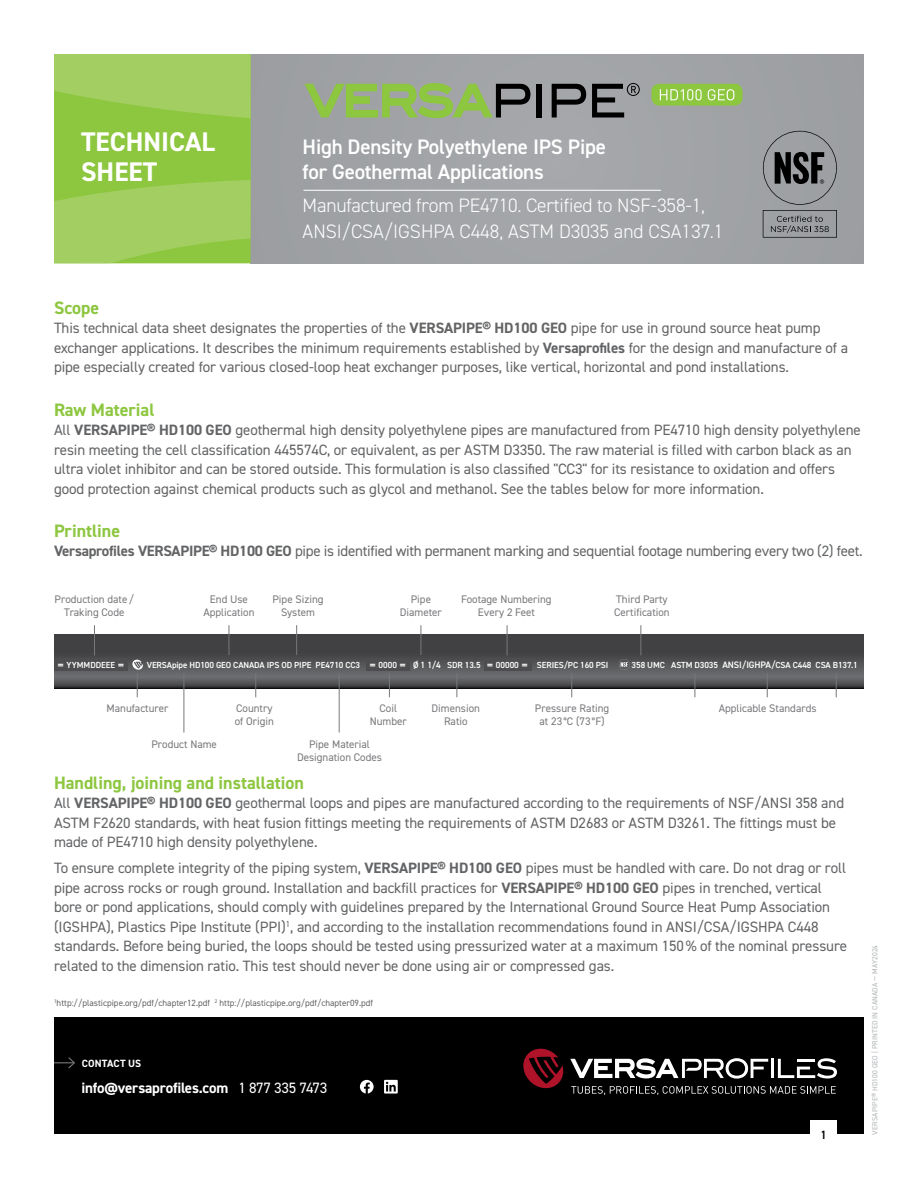
<style>
.page{position:relative;width:918px;height:1188px;background:#fff}
.page>*{position:absolute;margin:0;border:0;box-sizing:border-box;transform-origin:0 0}
.t1{font:700 27px/30px "DIN2014";color:#fff}
.t2{font:600 21px/25.2px "DIN2014";letter-spacing:-.01em;color:#fff}
.t3{font:300 19.5px/25.5px "DIN2014";letter-spacing:-.01em;color:#fff}
.t4{font:700 18px "DIN2014";color:#8dc63f}
.t5{font:15px/19.5px "DIN2014";letter-spacing:-.005em;color:#636466}
.t6{font:700 15px "DIN2014";letter-spacing:-.015em;color:#fff}
.t7{font:600 12px "DIN2014";color:#000}
.t8{font:10.95px/13.2px "DIN2014";color:#77787b;text-align:center}
.t9{font:700 10.5px "DIN2014";letter-spacing:.01em;color:#fff}
.t10{font:9px "DIN2014";color:#636466}
.t11{font:600 8.85px "DIN2014";letter-spacing:-.01em;color:#fff}
.t12{font:7.5px "DIN2014";letter-spacing:.01em;color:#b1b4b6}
.s1{font-weight:700}
.s2{font-size:9px}
.s3{font-size:9.45px}
.s4{font-weight:400}
</style>
<div class="page">
<div style="left:251px;top:54px;width:613px;height:209px;background:#a0a3a6"></div>
<hr style="left:303px;top:190px;width:358px;height:1px;background:#fff">
<div style="left:536px;top:84px;width:5px;height:33px;background:#000"></div>
<svg style="left:552px;top:84px;width:34px;height:33px"></svg>
<svg style="left:305px;top:83px;width:225px;height:35px"></svg>
<div style="left:651px;top:84px;width:91px;height:22px;background:#8dc63f;border-radius:8px"></div>
<svg style="left:592px;top:83px;width:48px;height:34px"></svg>
<svg style="left:660px;top:89px;width:42px;height:11px"></svg>
<svg style="left:708px;top:89px;width:26px;height:11px"></svg>
<svg style="left:763px;top:131px;width:74px;height:107px"></svg>
<svg style="left:54px;top:54px;width:197px;height:209px;background:#99ca52"></svg>
<div style="left:54px;top:1017px;width:810px;height:117px;background:#000"></div>
<hr style="left:32px;top:1062px;width:42px;height:1px;background:#77787b">
<svg style="left:67px;top:1057px;width:8px;height:12px"></svg>
<div style="left:28px;top:994px;width:26px;height:146px;background:#fff"></div>
<svg style="left:384px;top:1080px;width:14px;height:14px"></svg>
<div style="left:810px;top:1120px;width:27px;height:28px;background:#fff"></div>
<hr style="left:771px;top:1059px;width:3px;height:19px;background:#fff">
<svg style="left:570px;top:1058px;width:198px;height:21px"></svg>
<svg style="left:778px;top:1058px;width:59px;height:20px"></svg>
<svg style="left:523px;top:1048px;width:40px;height:41px"></svg>
<svg style="left:571px;top:1086px;width:265px;height:9px"></svg>
<svg style="left:54px;top:634px;width:810px;height:54px;background:#4d4d4f"></svg>
<hr style="left:339px;top:673px;width:1px;height:59px;background:#77787b">
<hr style="left:184px;top:673px;width:1px;height:60px;background:#77787b">
<hr style="left:229px;top:625px;width:1px;height:30px;background:#77787b">
<svg style="left:255px;top:673px;width:1px;height:24px"></svg>
<hr style="left:94px;top:625px;width:1px;height:30px;background:#77787b">
<hr style="left:640px;top:625px;width:1px;height:30px;background:#77787b">
<div style="left:54px;top:658px;width:74px;height:12px;background:#4d4d4f"></div>
<hr style="left:421px;top:625px;width:1px;height:30px;background:#77787b">
<svg style="left:457px;top:673px;width:1px;height:24px"></svg>
<svg style="left:389px;top:673px;width:1px;height:24px"></svg>
<div style="left:366px;top:658px;width:43px;height:12px;background:#4d4d4f"></div>
<div style="left:484px;top:658px;width:48px;height:12px;background:#4d4d4f"></div>
<hr style="left:507px;top:625px;width:1px;height:30px;background:#77787b">
<svg style="left:132px;top:659px;width:11px;height:38px"></svg>
<svg style="left:695px;top:673px;width:1px;height:24px"></svg>
<svg style="left:767px;top:673px;width:1px;height:24px"></svg>
<svg style="left:836px;top:673px;width:1px;height:24px"></svg>
<svg style="left:571px;top:673px;width:1px;height:24px"></svg>
<svg style="left:619px;top:659px;width:11px;height:11px"></svg>
<hr style="left:296px;top:625px;width:1px;height:30px;background:#77787b">
<svg style="left:360px;top:1080px;width:14px;height:14px"></svg>
<h1 class="t1" style="left:81px;top:127px;width:136px">TECHNICAL<br>SHEET</h1>
<h2 class="t2" style="left:303px;top:134px;width:305px">High Density Polyethylene IPS Pipe for Geothermal Applications</h2>
<h3 class="t3" style="left:303px;top:193px;width:422px">Manufactured from PE4710. Certified to NSF-358-1,<br>ANSI/CSA/IGSHPA C448, ASTM D3035 and CSA137.1</h3>
<p class="t4" style="left:54px;top:296px;width:47px">Scope</p>
<p class="t5" style="left:54px;top:318px;width:796px">This technical data sheet designates the properties of the <span class="s1">VERSAPIPE® HD100 GEO</span> pipe for use in ground source heat pump exchanger applications. It describes the minimum requirements established by <span class="s1">Versaprofiles</span> for the design and manufacture of a pipe especially created for various closed-loop heat exchanger purposes, like vertical, horizontal and pond installations.</p>
<p class="t4" style="left:54px;top:397px;width:102px">Raw Material</p>
<p class="t5" style="left:54px;top:420px;width:808px">All <span class="s1">VERSAPIPE® HD100 GEO</span> geothermal high density polyethylene pipes are manufactured from PE4710 high density polyethylene resin meeting the cell classification 445574C, or equivalent, as per ASTM D3350. The raw material is filled with carbon black as an ultra violet inhibitor and can be stored outside. This formulation is also classified "CC3" for its resistance to oxidation and offers good protection against chemical products such as glycol and methanol. See the tables below for more information.</p>
<p class="t4" style="left:54px;top:519px;width:68px">Printline</p>
<p class="t5" style="left:54px;top:541px;width:810px"><span class="s1">Versaprofiles VERSAPIPE® HD100 GEO</span> pipe is identified with permanent marking and sequential footage numbering every two (2) feet.</p>
<p class="t8" style="left:55px;top:593px;width:81px">Production date /<br>Traking Code</p>
<p class="t8" style="left:614px;top:593px;width:57px;text-align:left">Third Party<br>Certification</p>
<p class="t8" style="left:273px;top:593px;width:53px">Pipe Sizing<br>System</p>
<p class="t8" style="left:203px;top:593px;width:53px">End Use<br>Application</p>
<p class="t8" style="left:400px;top:593px;width:44px">Pipe<br>Diameter</p>
<p class="t8" style="left:461px;top:593px;width:92px">Footage Numbering<br>Every 2 Feet</p>
<p class="t11" style="left:57px;top:659px;width:69px"><span class="s1">=</span> YYMMDDEEE <span class="s1">=</span></p>
<p class="t11" style="left:147px;top:659px;width:215px">VERSApipe HD100 GEO CANADA IPS OD PIPE PE4710 CC3</p>
<p class="t11" style="left:413px;top:659px;width:69px"><span class="s2">Ø 1 1/4</span> SDR 13.5</p>
<p class="t11" style="left:537px;top:659px;width:73px">SERIES/PC 160 PSI</p>
<p class="t11" style="left:632px;top:659px;width:228px">358 UMC ASTM D3035 <span class="s3">ANSI/IGHPA/</span>CSA C448 CSA B137.1</p>
<p class="t11" style="left:369px;top:659px;width:39px"><span class="s1">=</span> 0000 <span class="s1">=</span></p>
<p class="t11" style="left:487px;top:659px;width:43px"><span class="s1">=</span> 00000 <span class="s1">=</span></p>
<p class="t8" style="left:107px;top:702px;width:64px">Manufacturer</p>
<p class="t8" style="left:151px;top:737px;width:67px">Product Name</p>
<p class="t8" style="left:235px;top:702px;width:41px;text-align:left">Country of Origin</p>
<p class="t8" style="left:370px;top:702px;width:39px">Coil<br>Number</p>
<p class="t8" style="left:297px;top:737px;width:86px">Pipe Material<br>Designation Codes</p>
<p class="t8" style="left:432px;top:702px;width:50px">Dimension<br>Ratio</p>
<p class="t8" style="left:535px;top:702px;width:76px">Pressure Rating</p>
<p class="t8" style="left:719px;top:702px;width:99px">Applicable Standards</p>
<p class="t8" style="left:540px;top:715px;width:67px">at 23°C (73 °F)</p>
<p class="t4" style="left:54px;top:770px;width:251px">Handling, joining and installation</p>
<p class="t5" style="left:54px;top:793px;width:792px">All <span class="s1">VERSAPIPE® HD100 GEO</span> geothermal loops and pipes are manufactured according to the requirements of NSF/ANSI 358 and<br>ASTM F2620 standards, with heat fusion fittings meeting the requirements of ASTM D2683 or ASTM D3261. The fittings must be made of PE4710 high density polyethylene.</p>
<p class="t5" style="left:54px;top:858px;width:795px">To ensure complete integrity of the piping system, <span class="s1">VERSAPIPE® HD100 GEO</span> pipes must be handled with care. Do not drag or roll pipe across rocks or rough ground. Installation and backfill practices for <span class="s1">VERSAPIPE® HD100 GEO</span> pipes in trenched, vertical bore or pond applications, should comply with guidelines prepared by the International Ground Source Heat Pump Association (IGSHPA), Plastics Pipe Institute (PPI)<sup>1</sup>, and according to the installation recommendations found in ANSI/CSA/IGSHPA C448 standards. Before being buried, the loops should be tested using pressurized water at a maximum 150% of the nominal pressure related to the dimension ratio. This test should never be done using air or compressed gas.</p>
<p class="t10" style="left:54px;top:998px;width:321px"><sup>1</sup>http://plasticpipe.org/pdf/chapter12.pdf <sup>2</sup> http://plasticpipe.org/pdf/chapter09.pdf</p>
<p class="t9" style="left:82px;top:1056px;width:61px">CONTACT US</p>
<p class="t6" style="left:82px;top:1078px;width:247px">info@versaprofiles.com <span class="s4">1 877 335 7473</span></p>
<p class="t7" style="left:820px;top:1127px;width:8px">1</p>
<p class="t12" style="left:870px;top:1135px;width:191px;rotate:-90deg">VERSAPIPE® HD100 GEO | PRINTED IN CANADA — MAY2024</p>
</div>
